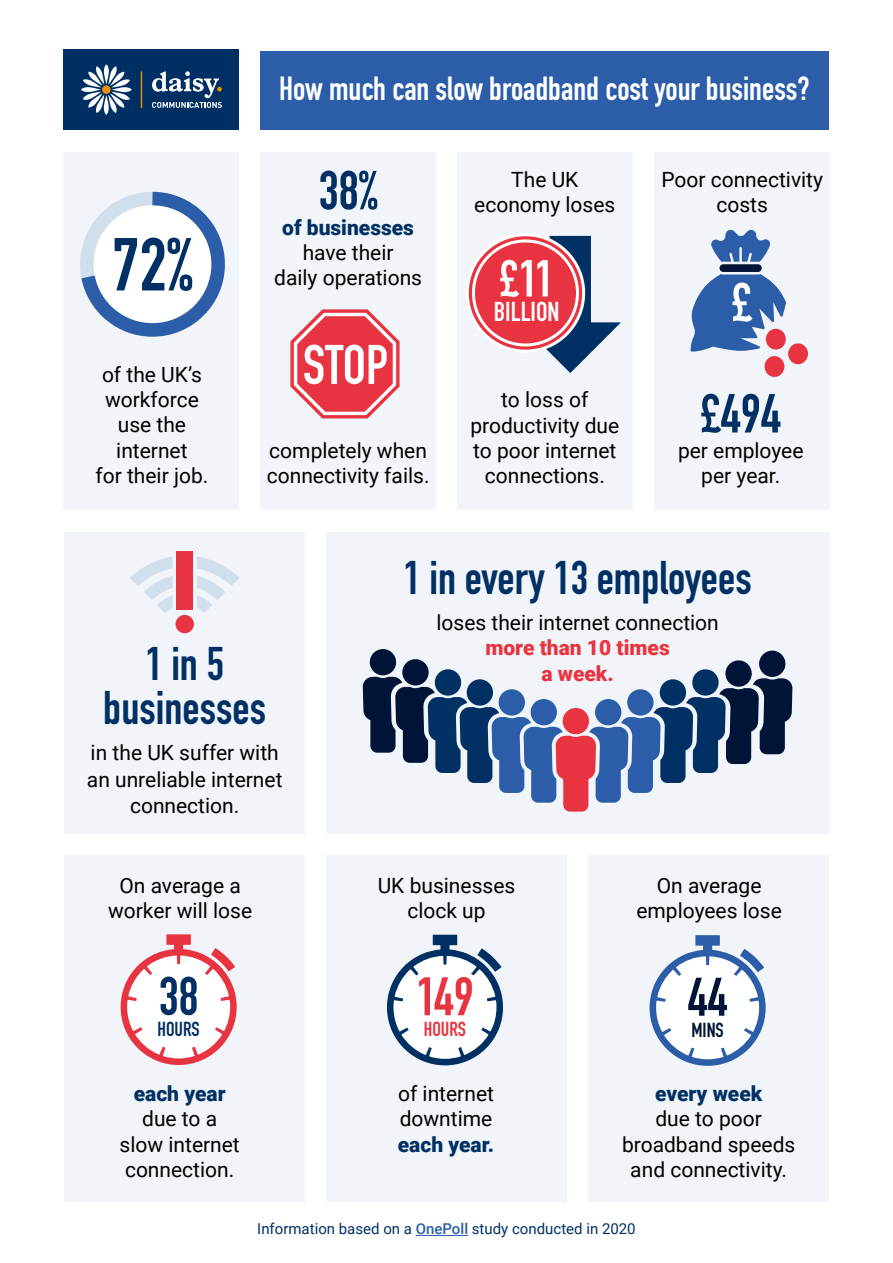
<style>
.page{position:relative;width:893px;height:1263px;background:#fff}
.page>*{position:absolute;margin:0;border:0;box-sizing:border-box;transform-origin:0 0}
.t1{font:700 73.65px "DIN Condensed";color:#003064}
.t2{font:700 54.75px "DIN Condensed";color:#fff}
.t3{font:700 54px "DIN Condensed";color:#003064}
.t4{font:700 54px "DIN Condensed";color:#fff}
.t5{font:700 53.4px "DIN Condensed";color:#e83340}
.t6{font:700 53.4px "DIN Condensed";color:#003064}
.t7{font:700 53.4px "DIN Condensed";color:#001437}
.t8{font:700 51.3px "DIN Condensed";color:#fff}
.t9{font:700 46.5px/44.4px "DIN Condensed";color:#003064;text-align:center}
.t10{font:700 33px "DIN Condensed";color:#fff}
.t11{font:700 27px "DIN Condensed";color:#fff}
.t12{font:21px/25.2px "Roboto";color:#000;text-align:center}
.t13{font:900 21px "Roboto";color:#003064}
.t14{font:900 21px/25.2px "Roboto";color:#e83340;text-align:center}
.t15{font:700 19.95px "DIN Condensed";color:#003064}
.t16{font:700 19.95px "DIN Condensed";color:#e83340}
.t17{font:700 19.95px "DIN Condensed";color:#001437}
.t18{font:15px "Roboto";color:#003064}
.s1{font-weight:500;color:#2b5da9}
</style>
<div class="page">
<div style="left:64px;top:532px;width:241px;height:302px;background:#f1f5f9"></div>
<div style="left:326px;top:532px;width:503px;height:302px;background:#f1f5f9"></div>
<div style="left:654px;top:152px;width:175px;height:358px;background:#f1f5f9"></div>
<div style="left:457px;top:152px;width:175px;height:358px;background:#f1f5f9"></div>
<div style="left:260px;top:152px;width:176px;height:358px;background:#f1f5f9"></div>
<div style="left:260px;top:51px;width:569px;height:79px;background:#2b5da9"></div>
<div style="left:64px;top:152px;width:175px;height:358px;background:#f1f5f9"></div>
<div style="left:588px;top:855px;width:241px;height:347px;background:#f1f5f9"></div>
<div style="left:326px;top:855px;width:241px;height:347px;background:#f1f5f9"></div>
<div style="left:64px;top:855px;width:241px;height:347px;background:#f1f5f9"></div>
<svg style="left:80px;top:191px;width:145px;height:146px"></svg>
<hr style="left:416px;top:1235px;width:52px;height:1px;background:#2b5da9">
<div style="left:177px;top:551px;width:16px;height:59px;background:#e83340"></div>
<div style="left:175px;top:615px;width:19px;height:18px;background:#e83340;border-radius:50%"></div>
<svg style="left:130px;top:557px;width:43px;height:56px"></svg>
<svg style="left:197px;top:556px;width:43px;height:57px"></svg>
<div style="left:692px;top:669px;width:27px;height:27px;background:#003064;border-radius:50%"></div>
<div style="left:725px;top:660px;width:27px;height:27px;background:#001437;border-radius:50%"></div>
<div style="left:759px;top:651px;width:26px;height:26px;background:#001437;border-radius:50%"></div>
<div style="left:435px;top:669px;width:26px;height:27px;background:#003064;border-radius:50%"></div>
<div style="left:402px;top:659px;width:27px;height:26px;background:#001437;border-radius:50%"></div>
<div style="left:370px;top:649px;width:26px;height:26px;background:#001437;border-radius:50%"></div>
<svg style="left:363px;top:677px;width:429px;height:135px"></svg>
<svg style="left:121px;top:934px;width:116px;height:131px"></svg>
<svg style="left:387px;top:935px;width:116px;height:130px"></svg>
<svg style="left:650px;top:935px;width:116px;height:131px"></svg>
<svg style="left:290px;top:309px;width:110px;height:109px"></svg>
<svg style="left:542px;top:236px;width:79px;height:137px"></svg>
<svg style="left:467px;top:235px;width:117px;height:116px"></svg>
<div style="left:466px;top:233px;width:119px;height:120px;border:3px solid #fff;border-radius:50%"></div>
<div style="left:473px;top:241px;width:104px;height:104px;background:#e83340;border-radius:50%"></div>
<div style="left:472px;top:239px;width:107px;height:107px;border:3px solid #fff;border-radius:50%"></div>
<svg style="left:711px;top:229px;width:59px;height:33px"></svg>
<svg style="left:690px;top:274px;width:96px;height:78px"></svg>
<div style="left:788px;top:343px;width:20px;height:21px;background:#e83340;border-radius:50%"></div>
<div style="left:764px;top:356px;width:20px;height:21px;background:#e83340;border-radius:50%"></div>
<div style="left:719px;top:264px;width:43px;height:8px;background:#001437;border-radius:4px"></div>
<div style="left:64px;top:49px;width:175px;height:81px;background:#003063"></div>
<svg style="left:81px;top:65px;width:51px;height:50px"></svg>
<svg style="left:152px;top:71px;width:70px;height:37px"></svg>
<hr style="left:141px;top:71px;width:1px;height:37px;background:#f29100">
<h1 class="t1" style="left:112px;top:215px;width:82px">72%</h1>
<p class="t12" style="left:96px;top:361px;width:114px">of the UK’s workforce use the internet<br>for their job.</p>
<h3 class="t10" style="left:279px;top:66px;width:532px">How much can slow broadband cost your business?</h3>
<h3 class="t3" style="left:319px;top:154px;width:61px">38%</h3>
<p class="t13" style="left:282px;top:212px;width:133px">of businesses</p>
<p class="t12" style="left:274px;top:239px;width:149px">have their<br>daily operations</p>
<h2 class="t2" style="left:303px;top:328px;width:87px">STOP</h2>
<p class="t12" style="left:267px;top:437px;width:164px;text-align:left">completely when connectivity fails.</p>
<p class="t12" style="left:474px;top:166px;width:143px">The UK economy loses</p>
<h3 class="t8" style="left:500px;top:244px;width:56px">£11</h3>
<p class="t11" style="left:494px;top:294px;width:67px">BILLION</p>
<p class="t12" style="left:470px;top:386px;width:150px">to loss of productivity due to poor internet connections.</p>
<p class="t12" style="left:661px;top:166px;width:163px">Poor connectivity costs</p>
<h3 class="t4" style="left:732px;top:266px;width:22px">£</h3>
<h3 class="t3" style="left:701px;top:377px;width:82px">£494</h3>
<p class="t12" style="left:678px;top:437px;width:127px">per employee per year.</p>
<h3 class="t9" style="left:103px;top:641px;width:164px">1 in 5 businesses</h3>
<p class="t12" style="left:87px;top:739px;width:197px;line-height:26.1px">in the UK suffer with an unreliable internet connection.</p>
<h3 class="t9" style="left:403px;top:555px;width:350px">1 in every 13 employees</h3>
<p class="t12" style="left:436px;top:609px;width:284px">loses their internet connection</p>
<p class="t14" style="left:485px;top:634px;width:186px">more than 10 times a week.</p>
<p class="t12" style="left:108px;top:872px;width:146px">On average a worker will lose</p>
<p class="t12" style="left:378px;top:872px;width:139px">UK businesses clock up</p>
<p class="t12" style="left:636px;top:872px;width:147px">On average employees lose</p>
<h3 class="t6" style="left:159px;top:960px;width:41px">38</h3>
<p class="t15" style="left:158px;top:1015px;width:44px">HOURS</p>
<p class="t13" style="left:134px;top:1079px;width:93px">each year</p>
<p class="t12" style="left:120px;top:1105px;width:122px">due to a slow internet connection.</p>
<h3 class="t5" style="left:416px;top:961px;width:59px">149</h3>
<p class="t16" style="left:424px;top:1016px;width:44px">HOURS</p>
<p class="t12" style="left:398px;top:1080px;width:97px;text-align:left">of internet downtime</p>
<p class="t13" style="left:398px;top:1129px;width:98px">each year.</p>
<h3 class="t7" style="left:688px;top:961px;width:41px">44</h3>
<p class="t17" style="left:691px;top:1016px;width:34px">MINS</p>
<p class="t13" style="left:655px;top:1079px;width:109px">every week</p>
<p class="t12" style="left:622px;top:1105px;width:175px">due to poor broadband speeds and connectivity.</p>
<p class="t18" style="left:257px;top:1218px;width:380px">Information based on a <span class="s1">OnePoll</span> study conducted in 2020</p>
</div>
